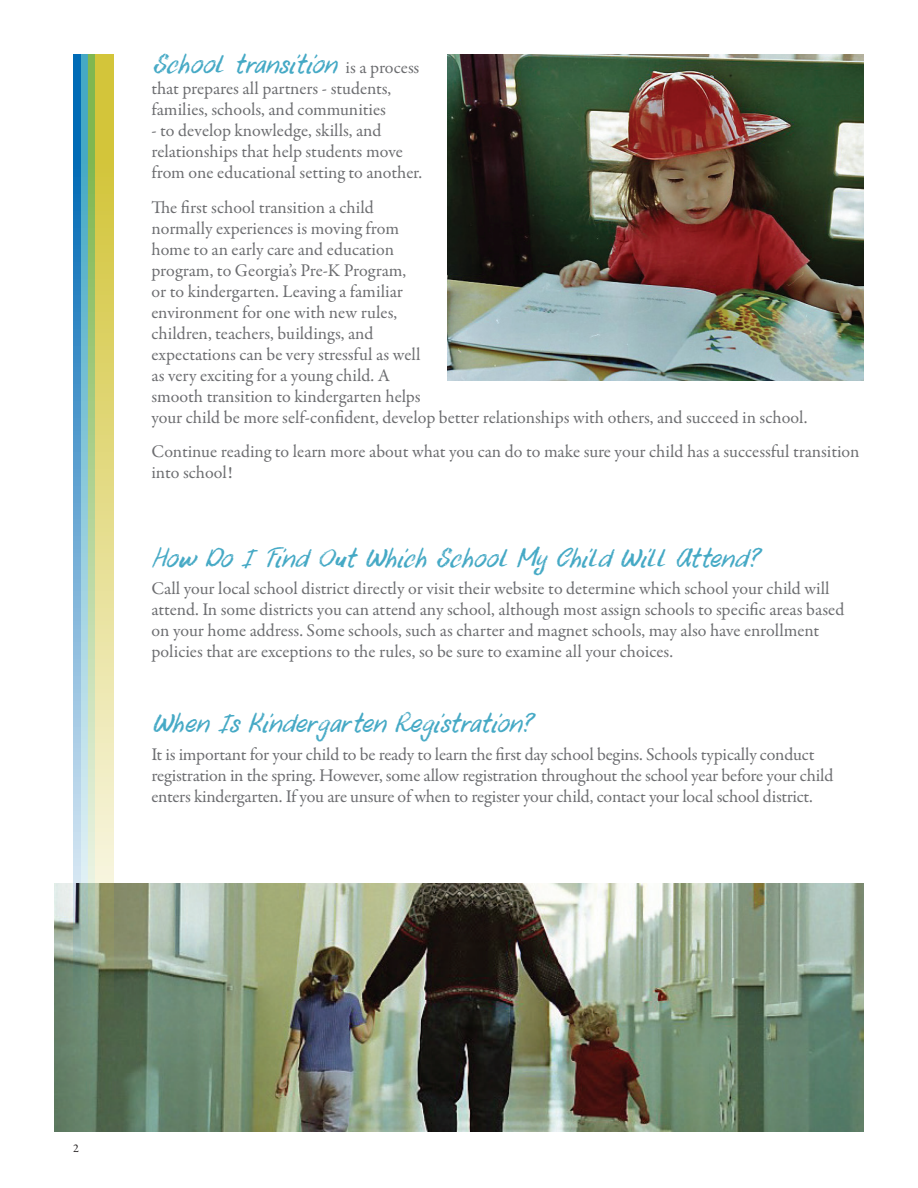
<style>
.page{position:relative;width:918px;height:1188px;background:#fff}
.page>*{position:absolute;margin:0;border:0;box-sizing:border-box;transform-origin:0 0}
.t1{font:italic 25.5px "DK Uncle Oscar";color:#45a9c5}
.t2{font:18px/21px "Garamond Premr Pro";letter-spacing:-.005em;color:#6c6d70}
.t3{font:12px "Garamond Premr Pro";color:#231f20}
.s1{font-family:"Garamond Premr Pro";font-style:normal;font-size:18px;color:#6c6d70}
</style>
<div class="page">
<img style="left:54px;top:883px;width:810px;height:249px">
<svg style="left:81px;top:54px;width:14px;height:1078px"></svg>
<svg style="left:95px;top:54px;width:18px;height:1078px"></svg>
<svg style="left:73px;top:54px;width:8px;height:1078px"></svg>
<img style="left:447px;top:54px;width:417px;height:326px">
<p class="t1" style="left:151px;top:49px;width:269px">School transition <span class="s1">is a process</span></p>
<p class="t2" style="left:151px;top:78px;width:241px">that prepares all partners - students, families, schools, and communities</p>
<p class="t2" style="left:151px;top:120px;width:272px">- to develop knowledge, skills, and relationships that help students move from one educational setting to another.</p>
<p class="t2" style="left:151px;top:197px;width:658px">The first school transition a child<br>normally experiences is moving from<br>home to an early care and education<br>program, to Georgia’s Pre-K Program,<br>or to kindergarten. Leaving a familiar<br>environment for one with new rules,<br>children, teachers, buildings, and<br>expectations can be very stressful as well<br>as very exciting for a young child. A<br>smooth transition to kindergarten helps<br>your child be more self-confident, develop better relationships with others, and succeed in school.</p>
<p class="t2" style="left:151px;top:441px;width:710px">Continue reading to learn more about what you can do to make sure your child has a successful transition into school!</p>
<p class="t1" style="left:151px;top:542px;width:608px">How Do I Find Out Which School My Child Will Attend?</p>
<p class="t2" style="left:151px;top:579px;width:695px">Call your local school district directly or visit their website to determine which school your child will attend. In some districts you can attend any school, although most assign schools to specific areas based on your home address. Some schools, such as charter and magnet schools, may also have enrollment policies that are exceptions to the rules, so be sure to examine all your choices.</p>
<p class="t1" style="left:151px;top:708px;width:381px">When Is Kindergarten Registration?</p>
<p class="t2" style="left:151px;top:744px;width:683px">It is important for your child to be ready to learn the first day school begins. Schools typically conduct registration in the spring. However, some allow registration throughout the school year before your child enters kindergarten. If you are unsure of when to register your child, contact your local school district.</p>
<p class="t3" style="left:73px;top:1141px;width:7px">2</p>
</div>
